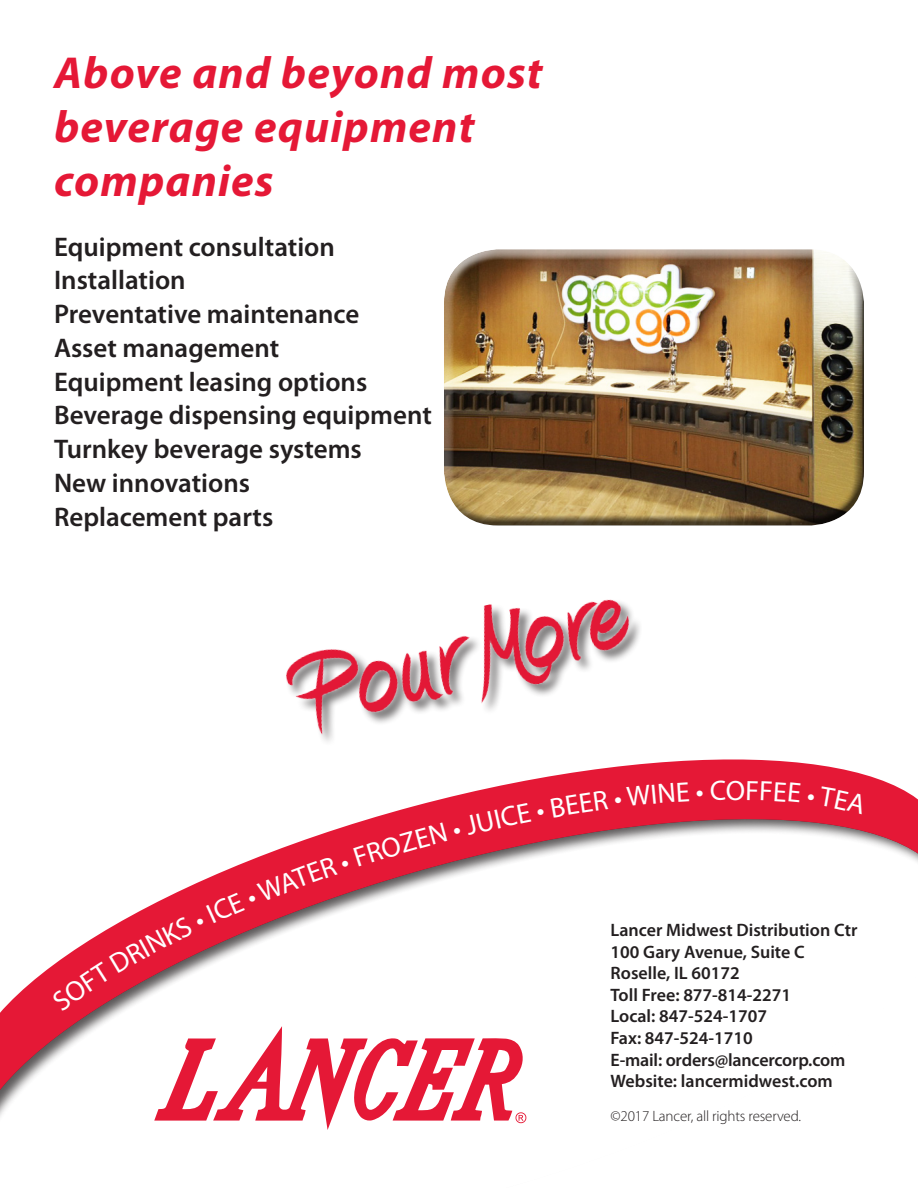
<style>
.page{position:relative;width:918px;height:1188px;background:#fff}
.page>*{position:absolute;margin:0;border:0;box-sizing:border-box;transform-origin:0 0}
.t1{font:italic 700 45px/54px "Myriad Pro";letter-spacing:.025em;color:#e51836}
.t2{font:28.05px "Myriad Pro";color:#fff}
.Paragraph_Header{font:600 27px "Myriad Pro";color:#231f20}
.Paragraph_Body{font:600 18px "Myriad Pro";color:#231f20}
.Paragraph_Body-2{font:300 15px "Myriad Pro";letter-spacing:-.01em;color:#231f20}
</style>
<div class="page">
<div style="left:444px;top:247px;width:419px;height:259px;background:#fff;opacity:.75"></div>
<div style="left:444px;top:264px;width:423px;height:262px;background:#231f20;opacity:.75"></div>
<img style="left:286px;top:599px;width:354px;height:126px">
<svg style="left:0;top:725px;width:918px;height:395px"></svg>
<svg style="left:154px;top:1026px;width:372px;height:104px"></svg>
<svg style="left:51px;top:823px;width:396px;height:189px"></svg>
<div style="left:453px;top:803px;width:78px;height:33px;background:#e51836"></div>
<svg style="left:537px;top:809px;width:7px;height:7px"></svg>
<div style="left:551px;top:790px;width:58px;height:27px;background:#e51836"></div>
<div style="left:615px;top:782px;width:74px;height:24px;background:#e51836"></div>
<svg style="left:697px;top:790px;width:6px;height:6px"></svg>
<svg style="left:711px;top:780px;width:15px;height:20px"></svg>
<svg style="left:747px;top:781px;width:54px;height:22px"></svg>
<div style="left:808px;top:787px;width:59px;height:28px;background:#e51836"></div>
<p class="t1" style="left:54px;top:44px;width:490px">Above and beyond most beverage equipment companies</p>
<p class="Paragraph_Header" style="left:54px;top:229px;width:282px">Equipment consultation</p>
<p class="Paragraph_Header" style="left:54px;top:263px;width:133px">Installation</p>
<p class="Paragraph_Header" style="left:54px;top:297px;width:307px">Preventative maintenance</p>
<p class="Paragraph_Header" style="left:54px;top:331px;width:227px">Asset management</p>
<p class="Paragraph_Header" style="left:54px;top:364px;width:315px">Equipment leasing options</p>
<p class="Paragraph_Header" style="left:54px;top:398px;width:379px">Beverage dispensing equipment</p>
<p class="Paragraph_Header" style="left:54px;top:432px;width:309px">Turnkey beverage systems</p>
<p class="Paragraph_Header" style="left:54px;top:466px;width:198px">New innovations</p>
<p class="Paragraph_Header" style="left:54px;top:499px;width:221px">Replacement parts</p>
<p class="t2" style="left:726px;top:773px;width:21px">O</p>
<p class="Paragraph_Body" style="left:611px;top:919px;width:248px">Lancer Midwest Distribution Ctr</p>
<p class="Paragraph_Body" style="left:611px;top:940px;width:196px">100 Gary Avenue, Suite C</p>
<p class="Paragraph_Body" style="left:611px;top:962px;width:131px">Roselle, IL 60172</p>
<p class="Paragraph_Body" style="left:611px;top:983px;width:182px">Toll Free: 877-814-2271</p>
<p class="Paragraph_Body" style="left:611px;top:1005px;width:158px">Local: 847-524-1707</p>
<p class="Paragraph_Body" style="left:611px;top:1027px;width:144px">Fax: 847-524-1710</p>
<p class="Paragraph_Body" style="left:611px;top:1048px;width:236px">E-mail: orders@lancercorp.com</p>
<p class="Paragraph_Body" style="left:611px;top:1070px;width:224px">Website: lancermidwest.com</p>
<p class="Paragraph_Body-2" style="left:611px;top:1108px;width:192px">©2017 Lancer, all rights reserved.</p>
</div>
